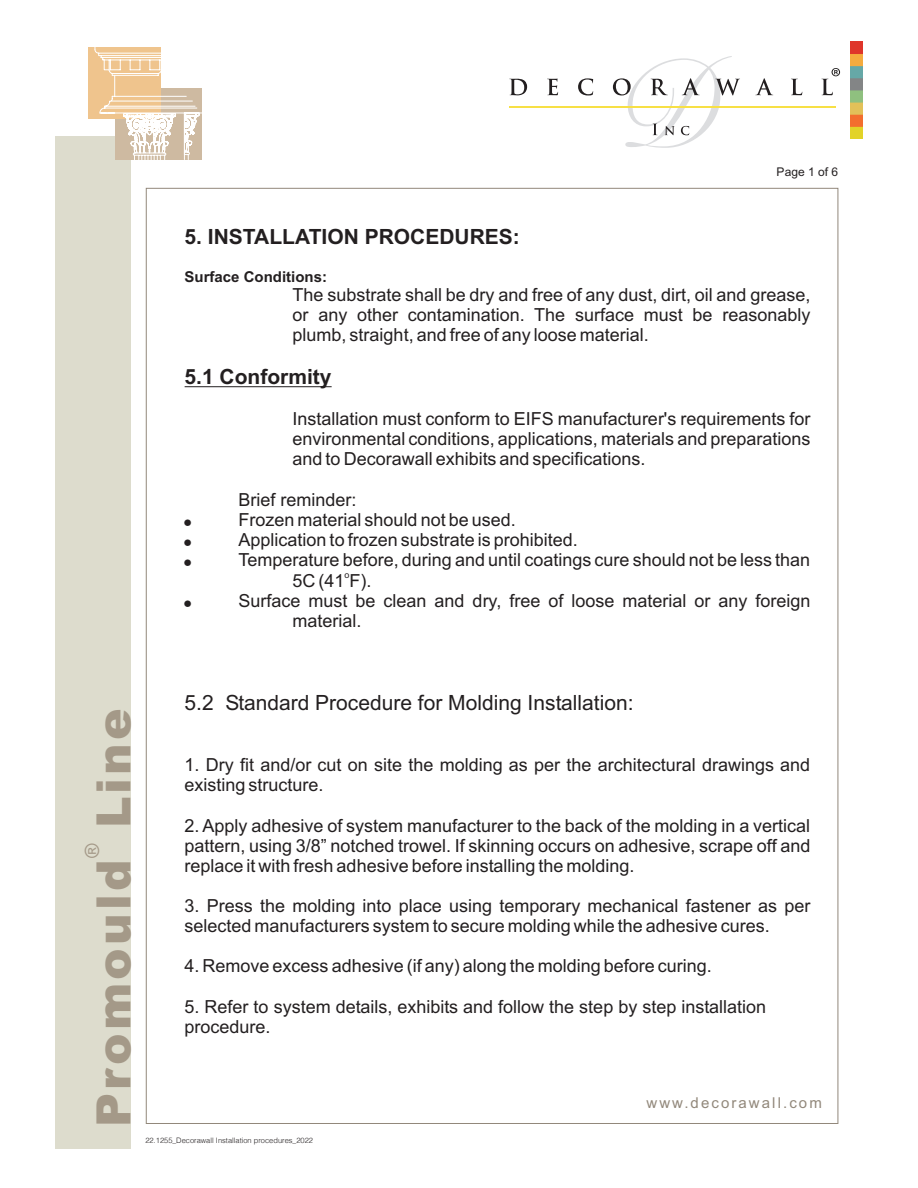
<style>
.page{position:relative;width:918px;height:1188px;background:#fff}
.page>*{position:absolute;margin:0;border:0;box-sizing:border-box;transform-origin:0 0}
.t1{font:900 47.4px "Arial";letter-spacing:.065em;color:#a49988}
.t2{font:21px "Arial";color:#231f20}
.t3{font:700 21px "Arial";color:#231f20}
.t4{font:19.65px "Arial";color:#a49988}
.t5{font:18px/20.1px "Arial";color:#231f20}
.t6{font:15px "Arial";letter-spacing:.14em;color:#92887b}
.t7{font:700 15px "Arial";color:#231f20}
.t8{font:12px "Arial";color:#231f20}
.t9{font:9px "Arial";color:#231f20}
.t10{font:300 7.5px "Helvetica";color:#231f20}
</style>
<div class="page">
<div style="left:55px;top:136px;width:76px;height:1012px;background:#dddccd"></div>
<img style="left:850px;top:41px;width:12px;height:97px">
<div style="left:89px;top:47px;width:72px;height:72px;background:#efc48d"></div>
<svg style="left:94px;top:47px;width:108px;height:113px"></svg>
<hr style="left:185px;top:386px;width:147px;height:1px;background:#231f20">
<hr style="left:509px;top:107px;width:327px;height:1px;background:#f7e045">
<svg style="left:509px;top:79px;width:18px;height:16px"></svg>
<svg style="left:547px;top:79px;width:11px;height:16px"></svg>
<svg style="left:578px;top:78px;width:15px;height:17px"></svg>
<svg style="left:613px;top:56px;width:127px;height:92px"></svg>
<svg style="left:755px;top:78px;width:18px;height:17px"></svg>
<svg style="left:791px;top:79px;width:11px;height:16px"></svg>
<svg style="left:821px;top:68px;width:19px;height:27px"></svg>
<p class="t8" style="left:777px;top:167px;width:63px">Page 1 of 6</p>
<p class="t3" style="left:185px;top:228px;width:337px">5. INSTALLATION PROCEDURES:</p>
<p class="t7" style="left:185px;top:271px;width:144px">Surface Conditions:</p>
<p class="t5" style="left:293px;top:286px;width:519px;text-align:justify">The substrate shall be dry and free of any dust, dirt, oil and grease, or any other contamination. The surface must be reasonably plumb, straight, and free of any loose material.</p>
<p class="t3" style="left:185px;top:369px;width:149px">5.1 Conformity</p>
<p class="t5" style="left:293px;top:410px;width:519px;text-align:justify">Installation must conform to EIFS manufacturer's requirements for environmental conditions, applications, materials and preparations and to Decorawall exhibits and specifications.</p>
<p class="t5" style="left:239px;top:491px;width:573px">Brief reminder:<br>Frozen material should not be used.<br>Application to frozen substrate is prohibited.<br>Temperature before, during and until coatings cure should not be less than</p>
<p class="t9" style="left:345px;top:571px;width:7px">o</p>
<p class="t5" style="left:293px;top:572px;width:81px">5C (41 F).</p>
<p class="t5" style="left:239px;top:592px;width:573px">Surface must be clean and dry, free of loose material or any foreign</p>
<p class="t5" style="left:293px;top:612px;width:71px">material.</p>
<h1 class="t1" style="left:86px;top:1127px;width:421px;rotate:-90deg">Promould Line</h1>
<p class="t4" style="left:85px;top:858px;width:16px;rotate:-90deg">®</p>
<p class="t2" style="left:185px;top:695px;width:451px">5.2 Standard Procedure for Molding Installation:</p>
<p class="t5" style="left:185px;top:757px;width:627px">1. Dry fit and/or cut on site the molding as per the architectural drawings and existing structure.</p>
<p class="t5" style="left:185px;top:817px;width:627px;text-align:justify">2. Apply adhesive of system manufacturer to the back of the molding in a vertical pattern, using 3/8” notched trowel. If skinning occurs on adhesive, scrape off and replace it with fresh adhesive before installing the molding.</p>
<p class="t5" style="left:185px;top:897px;width:627px">3. Press the molding into place using temporary mechanical fastener as per selected manufacturers system to secure molding while the adhesive cures.</p>
<p class="t5" style="left:185px;top:958px;width:529px">4. Remove excess adhesive (if any) along the molding before curing.</p>
<p class="t5" style="left:185px;top:998px;width:583px">5. Refer to system details, exhibits and follow the step by step installation procedure.</p>
<p class="t10" style="left:145px;top:1134px;width:169px">22.1255_Decorawall Installation procedures_2022</p>
<p class="t6" style="left:646px;top:1097px;width:177px">www.decorawall.com</p>
</div>
